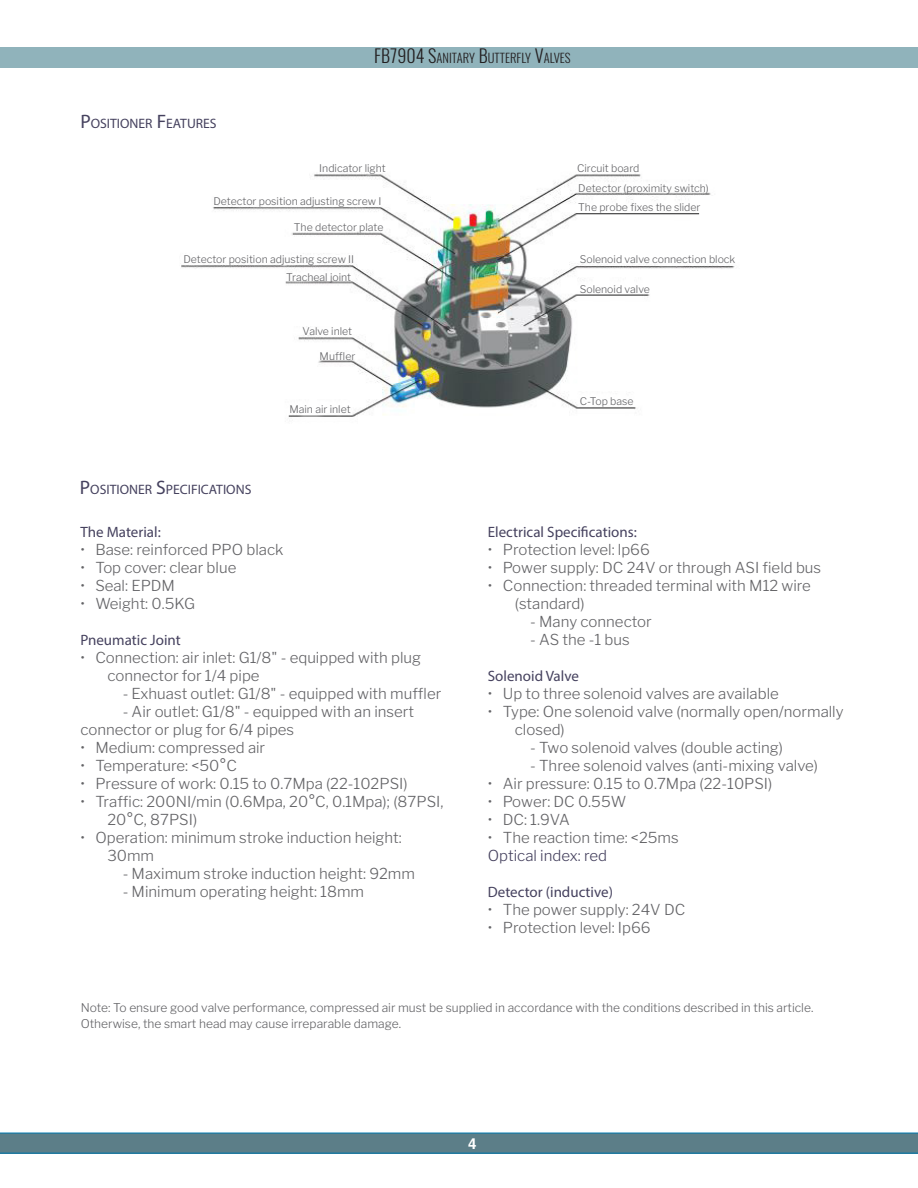
<style>
.page{position:relative;width:918px;height:1188px;background:#fff}
.page>*{position:absolute;margin:0;border:0;box-sizing:border-box;transform-origin:0 0}
.t1{font:300 15px/18px "Libre Franklin";color:#636366}
.t2{font:15px "Myriad Pro";color:#45415e}
.t3{font:300 15px "Libre Franklin";color:#45415e}
.t4{font:700 15px "Helvetica LT Std";color:#fff}
.t5{font:13.65px "Myriad Pro";color:#45415e}
.t6{font:300 12.6px "Oswald";color:#231f20}
.t7{font:300 12px/16.5px "Libre Franklin";color:#636366}
.t8{font:300 10.5px/17.9px "Libre Franklin";color:#636366;text-align:right}
.s1{font-size:19.5px}
.s2{font-size:18px}
.s3{font-weight:400}
</style>
<div class="page">
<svg style="left:0;top:1133px;width:918px;height:21px;background:#557d8a"></svg>
<div style="left:0;top:47px;width:918px;height:21px;background:#90b3bb"></div>
<img style="left:181px;top:173px;width:554px;height:244px">
<p class="t5" style="left:80px;top:115px;width:138px"><span class="s1">P</span>OSITIONER <span class="s1">F</span>EATURES</p>
<p class="t6" style="left:374px;top:47px;width:197px"><span class="s2">FB7904 S</span>ANITARY <span class="s2">B</span>UTTERFLY <span class="s2">V</span>ALVES</p>
<p class="t8" style="left:319px;top:159px;width:68px">Indicator light</p>
<p class="t8" style="left:213px;top:193px;width:169px">Detector position adjusting screw I</p>
<p class="t8" style="left:294px;top:218px;width:91px">The detector plate</p>
<p class="t8" style="left:183px;top:250px;width:172px">Detector position adjusting screw II<br>Tracheal joint</p>
<p class="t8" style="left:303px;top:322px;width:51px">Valve inlet</p>
<p class="t8" style="left:320px;top:347px;width:37px">Muffler</p>
<p class="t5" style="left:80px;top:481px;width:173px"><span class="s1">P</span>OSITIONER <span class="s1">S</span>PECIFICATIONS</p>
<p class="t8" style="left:289px;top:400px;width:63px">Main air inlet</p>
<p class="t2" style="left:80px;top:523px;width:82px">The Material:</p>
<p class="t1" style="left:80px;top:541px;width:205px">• Base: reinforced PPO black</p>
<p class="t1" style="left:80px;top:559px;width:158px">• Top cover: clear blue</p>
<p class="t1" style="left:80px;top:577px;width:96px">• Seal: EPDM</p>
<p class="t1" style="left:80px;top:595px;width:116px">• Weight: 0.5KG</p>
<p class="t2" style="left:80px;top:631px;width:102px">Pneumatic Joint</p>
<p class="t1" style="left:107px;top:649px;width:315px;text-indent:-27px">• Connection: air inlet: G1/8" - equipped with plug connector for 1/4 pipe</p>
<p class="t1" style="left:123px;top:685px;width:320px">- Exhuast outlet: G1/8" - equipped with muffler</p>
<p class="t1" style="left:80px;top:703px;width:335px;text-indent:42px">- Air outlet: G1/8" - equipped with an insert connector or plug for 6/4 pipes</p>
<p class="t1" style="left:80px;top:739px;width:186px">• Medium: compressed air</p>
<p class="t1" style="left:80px;top:757px;width:158px">• Temperature: &lt;50<span class="s3">°</span>C</p>
<p class="t1" style="left:80px;top:775px;width:329px">• Pressure of work: 0.15 to 0.7Mpa (22-102PSI)</p>
<p class="t1" style="left:107px;top:793px;width:338px;text-indent:-27px">• Traffic: 200NI/min (0.6Mpa, 20<span class="s3">°</span>C, 0.1Mpa); (87PSI,<br>20<span class="s3">°</span>C, 87PSI)</p>
<p class="t1" style="left:107px;top:829px;width:296px;text-indent:-27px">• Operation: minimum stroke induction height:<br>30mm</p>
<p class="t1" style="left:123px;top:865px;width:294px">- Maximum stroke induction height: 92mm</p>
<p class="t1" style="left:123px;top:883px;width:243px">- Minimum operating height: 18mm</p>
<p class="t8" style="left:577px;top:157px;width:133px;line-height:20.4px;text-align:left">Circuit board<br>Detector (proximity switch)</p>
<p class="t8" style="left:578px;top:198px;width:124px">The probe fixes the slider</p>
<p class="t8" style="left:580px;top:250px;width:157px">Solenoid valve connection block</p>
<p class="t8" style="left:580px;top:280px;width:72px">Solenoid valve</p>
<p class="t8" style="left:580px;top:393px;width:55px">C-Top base</p>
<p class="t2" style="left:488px;top:523px;width:150px">Electrical Specifications:</p>
<p class="t1" style="left:488px;top:541px;width:164px">• Protection level: lp66</p>
<p class="t1" style="left:488px;top:559px;width:335px">• Power supply: DC 24V or through ASI field bus</p>
<p class="t1" style="left:515px;top:577px;width:298px;text-indent:-27px">• Connection: threaded terminal with M12 wire (standard)</p>
<p class="t1" style="left:530px;top:613px;width:123px">- Many connector</p>
<p class="t1" style="left:530px;top:631px;width:101px">- AS the -1 bus</p>
<p class="t2" style="left:488px;top:667px;width:93px">Solenoid Valve</p>
<p class="t1" style="left:488px;top:685px;width:293px">• Up to three solenoid valves are available</p>
<p class="t1" style="left:515px;top:703px;width:330px;text-indent:-27px">• Type: One solenoid valve (normally open/normally closed)</p>
<p class="t1" style="left:530px;top:739px;width:254px">- Two solenoid valves (double acting)</p>
<p class="t1" style="left:530px;top:757px;width:289px">- Three solenoid valves (anti-mixing valve)</p>
<p class="t1" style="left:488px;top:775px;width:286px">• Air pressure: 0.15 to 0.7Mpa (22-10PSI)</p>
<p class="t1" style="left:488px;top:793px;width:140px">• Power: DC 0.55W</p>
<p class="t1" style="left:488px;top:811px;width:84px">• DC: 1.9VA</p>
<p class="t1" style="left:488px;top:829px;width:192px">• The reaction time: &lt;25ms</p>
<p class="t3" style="left:488px;top:847px;width:121px">Optical index: red</p>
<p class="t2" style="left:488px;top:883px;width:127px">Detector (inductive)</p>
<p class="t1" style="left:488px;top:901px;width:199px">• The power supply: 24V DC</p>
<p class="t1" style="left:488px;top:919px;width:164px">• Protection level: Ip66</p>
<p class="t7" style="left:81px;top:999px;width:734px">Note: To ensure good valve performance, compressed air must be supplied in accordance with the conditions described in this article.<br>Otherwise, the smart head may cause irreparable damage.</p>
<p class="t4" style="left:468px;top:1134px;width:10px">4</p>
</div>
